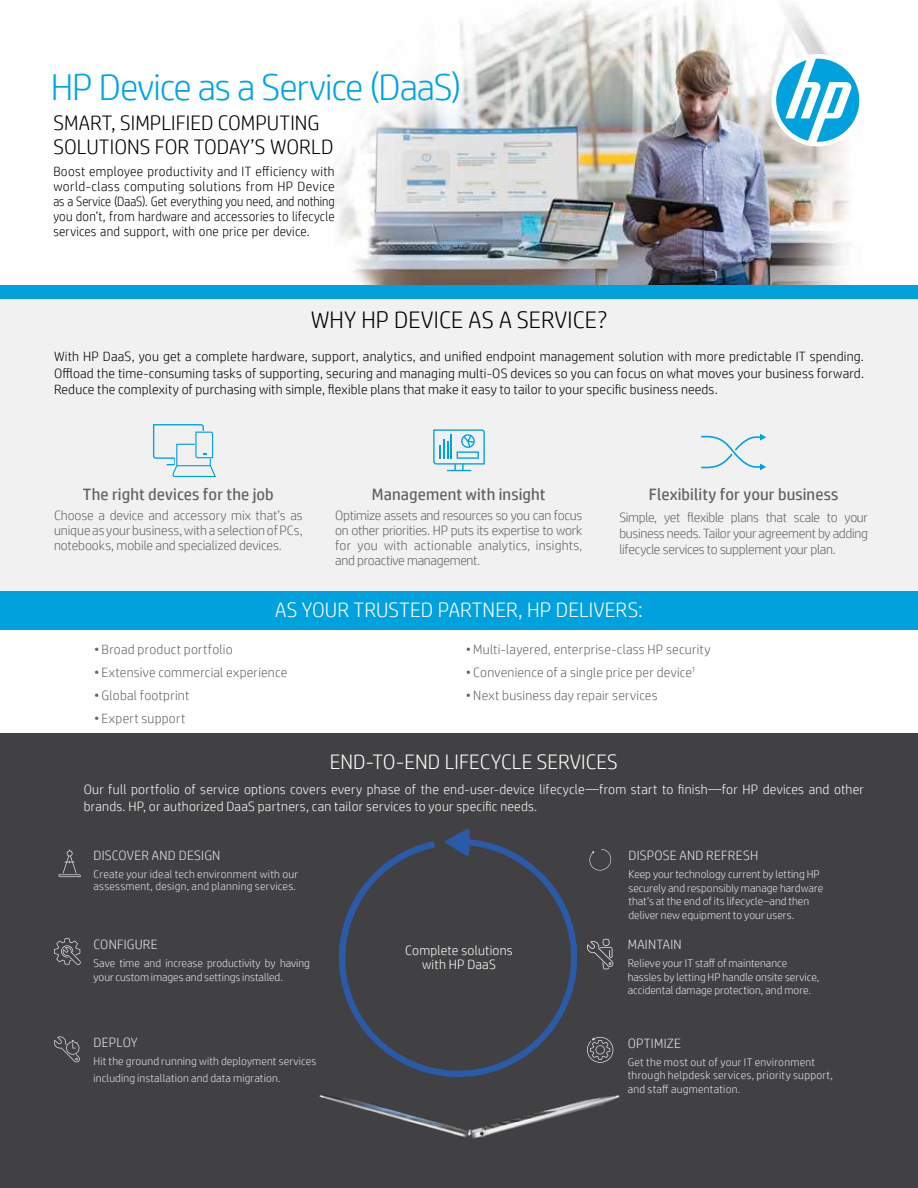
<style>
.page{position:relative;width:918px;height:1188px;background:#fff}
.page>*{position:absolute;margin:0;border:0;box-sizing:border-box;transform-origin:0 0}
.t1{font:300 37.5px "HP Simplified";letter-spacing:-.03em;color:#00a4e3}
.t2{font:300 24px "HP Simplified";color:#000}
.t3{font:300 21px "HP Simplified";letter-spacing:.005em;color:#fff}
.t4{font:300 21px/24px "HP Simplified";color:#000}
.t5{font:16.5px "HP Simplified";letter-spacing:.005em;color:#5e6468}
.t6{font:300 13.5px/15px "HP Simplified";letter-spacing:.015em;color:#5e6468;text-align:justify}
.t7{font:300 13.5px/15px "HP Simplified";letter-spacing:.01em;color:#000;text-align:justify}
.t8{font:300 13.5px/16.5px "HP Simplified";letter-spacing:.015em;color:#fff}
.t9{font:300 13.5px "HP Simplified";letter-spacing:.015em;color:#e6e7e8}
.t10{font:300 11.25px/13.5px "HP Simplified";letter-spacing:.005em;color:#e6e7e8}
.t11{font:300 11.25px/13.5px "HP Simplified";letter-spacing:.025em;color:#e6e7e8}
.s1{font-size:12px}
</style>
<div class="page">
<div style="left:0;top:296px;width:918px;height:295px;background:#f1f1f2"></div>
<img style="left:333px;top:0;width:517px;height:285px">
<div style="left:0;top:285px;width:918px;height:14px;background:#00a1dd"></div>
<div style="left:0;top:591px;width:918px;height:38px;background:#00a1dd"></div>
<svg style="left:433px;top:429px;width:52px;height:42px"></svg>
<svg style="left:153px;top:424px;width:63px;height:53px"></svg>
<svg style="left:701px;top:434px;width:65px;height:36px"></svg>
<div style="left:5px;top:734px;width:913px;height:454px;background:#414042"></div>
<div style="left:772px;top:54px;width:92px;height:92px;background:#fff;border-radius:50%"></div>
<svg style="left:776px;top:59px;width:83px;height:83px"></svg>
<svg style="left:54px;top:938px;width:27px;height:27px"></svg>
<svg style="left:54px;top:1036px;width:26px;height:26px"></svg>
<svg style="left:59px;top:849px;width:22px;height:28px"></svg>
<svg style="left:589px;top:849px;width:22px;height:22px"></svg>
<svg style="left:587px;top:939px;width:26px;height:30px"></svg>
<svg style="left:587px;top:1037px;width:26px;height:26px"></svg>
<h1 class="t1" style="left:51px;top:63px;width:412px">HP Device as a Service (DaaS)</h1>
<h3 class="t4" style="left:53px;top:110px;width:282px">SMART, SIMPLIFIED COMPUTING<br>SOLUTIONS FOR TODAY’S WORLD</h3>
<p class="t7" style="left:53px;top:164px;width:283px">Boost employee productivity and IT efficiency with world-class computing solutions from HP Device as a Service (DaaS). Get everything you need, and nothing you don’t, from hardware and accessories to lifecycle services and support, with one price per device.</p>
<h2 class="t2" style="left:311px;top:304px;width:298px">WHY HP DEVICE AS A SERVICE?</h2>
<p class="t7" style="left:54px;top:348px;width:812px;line-height:16.5px">With HP DaaS, you get a complete hardware, support, analytics, and unified endpoint management solution with more predictable IT spending.<br>Offload the time-consuming tasks of supporting, securing and managing multi-OS devices so you can focus on what moves your business forward.<br>Reduce the complexity of purchasing with simple, flexible plans that make it easy to tailor to your specific business needs.</p>
<p class="t5" style="left:83px;top:483px;width:193px">The right devices for the job</p>
<p class="t6" style="left:54px;top:508px;width:250px">Choose a device and accessory mix that’s as unique as your business, with a selection of PCs, notebooks, mobile and specialized devices.</p>
<p class="t5" style="left:372px;top:483px;width:175px">Management with insight</p>
<p class="t6" style="left:335px;top:507px;width:249px">Optimize assets and resources so you can focus on other priorities. HP puts its expertise to work for you with actionable analytics<span class="s1">,</span> insights<span class="s1">, </span>and proactive management<span class="s1">.</span></p>
<p class="t5" style="left:649px;top:484px;width:191px">Flexibility for your business</p>
<p class="t6" style="left:619px;top:509px;width:250px;line-height:16.2px">Simple, yet flexible plans that scale to your business needs. Tailor your agreement by adding lifecycle services to supplement your plan.</p>
<h3 class="t3" style="left:275px;top:596px;width:369px">AS YOUR TRUSTED PARTNER, HP DELIVERS:</h3>
<p class="t6" style="left:94px;top:641px;width:140px">• Broad product portfolio</p>
<p class="t6" style="left:94px;top:664px;width:195px">• Extensive commercial experience</p>
<p class="t6" style="left:94px;top:688px;width:97px">• Global footprint</p>
<p class="t6" style="left:94px;top:711px;width:93px">• Expert support</p>
<p class="t6" style="left:466px;top:641px;width:246px">•Multi-layered, enterprise-class HP security</p>
<p class="t6" style="left:466px;top:664px;width:231px">• Convenience of a single price per device<sup>1</sup></p>
<p class="t6" style="left:466px;top:688px;width:193px">• Next business day repair services</p>
<h3 class="t3" style="left:330px;top:748px;width:290px">END-TO-END LIFECYCLE SERVICES</h3>
<p class="t8" style="left:84px;top:781px;width:782px">Our full portfolio of service options covers every phase of the end-user-device lifecycle—from start to finish—for HP devices and other brands. HP, or authorized DaaS partners, can tailor services to your specific needs.</p>
<p class="t9" style="left:94px;top:847px;width:128px">DISCOVER AND DESIGN</p>
<p class="t11" style="left:94px;top:868px;width:206px;line-height:12px">Create your ideal tech environment with our assessment, design, and planning services.</p>
<p class="t9" style="left:628px;top:847px;width:131px">DISPOSE AND REFRESH</p>
<p class="t10" style="left:628px;top:867px;width:196px">Keep your technology current by letting HP securely and responsibly manage hardware that’s at the end of its lifecycle–and then deliver new equipment to your users.</p>
<p class="t9" style="left:628px;top:936px;width:55px">MAINTAIN</p>
<p class="t10" style="left:628px;top:956px;width:193px">Relieve your IT staff of maintenance hassles by letting HP handle onsite service, accidental damage protection, and more.</p>
<p class="t9" style="left:94px;top:936px;width:66px">CONFIGURE</p>
<p class="t10" style="left:94px;top:956px;width:218px">Save time and increase productivity by having your custom images and settings installed.</p>
<p class="t8" style="left:405px;top:943px;width:109px;line-height:13.5px;text-align:center">Complete solutions with HP DaaS</p>
<p class="t9" style="left:94px;top:1034px;width:46px">DEPLOY</p>
<p class="t10" style="left:94px;top:1053px;width:224px;line-height:16.5px">Hit the ground running with deployment services including installation and data migration.</p>
<p class="t9" style="left:628px;top:1034px;width:55px">OPTIMIZE</p>
<p class="t11" style="left:628px;top:1055px;width:207px">Get the most out of your IT environment through helpdesk services, priority support, and staff augmentation.</p>
</div>
